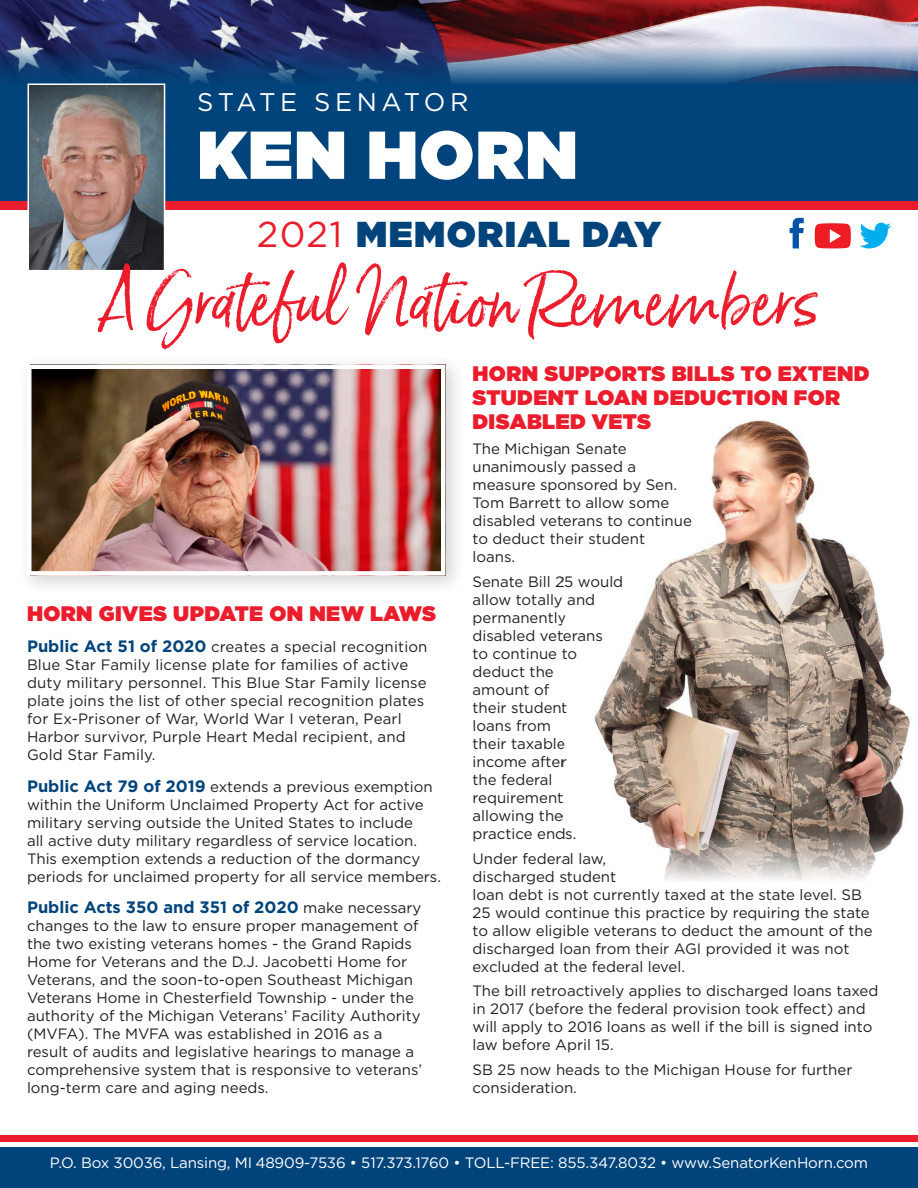
<style>
.page{position:relative;width:918px;height:1188px;background:#fff}
.page>*{position:absolute;margin:0;border:0;box-sizing:border-box;transform-origin:0 0}
.t1{font:67.5px "Born Ready";color:#eb1c2c}
.t2{font:900 67.5px "Gotham";letter-spacing:.02em;color:#fff}
.t3{font:900 36px "Gotham";letter-spacing:.04em;color:#00447b}
.t4{font:25.5px "Gotham";letter-spacing:.17em;color:#fff}
.t5{font:900 21px/24px "Gotham";letter-spacing:.02em;color:#eb1c2c}
.t6{font:700 16.5px "Gotham";color:#00447b}
.t7{font:15px/18px "Gotham";color:#231f20}
.t8{font:15px "Gotham";letter-spacing:-.01em;color:#fff}
.s1{font-weight:400;color:#eb1c2c}
.s2{font-weight:700;font-size:16.5px;color:#00447b}
.s3{font-weight:400;font-size:15px;color:#231f20}
</style>
<div class="page">
<div style="left:0;top:0;width:918px;height:203px;background:#00447b"></div>
<img style="left:0;top:0;width:918px;height:87px">
<div style="left:0;top:201px;width:918px;height:9px;background:#eb1c2c"></div>
<img style="left:31px;top:86px;width:131px;height:182px">
<div style="left:28px;top:83px;width:137px;height:188px;border:2px solid #fff"></div>
<img style="left:594px;top:419px;width:317px;height:462px">
<div style="left:0;top:1148px;width:918px;height:40px;background:#00447b"></div>
<div style="left:0;top:1136px;width:918px;height:6px;background:#eb1c2c"></div>
<svg style="left:790px;top:218px;width:14px;height:30px"></svg>
<svg style="left:860px;top:223px;width:31px;height:25px"></svg>
<svg style="left:815px;top:223px;width:36px;height:25px"></svg>
<div style="left:17px;top:354px;width:449px;height:242px;background:#231f20;opacity:.2"></div>
<img style="left:32px;top:369px;width:409px;height:202px">
<div style="left:27px;top:364px;width:419px;height:212px;border:4px solid #fff"></div>
<p class="t4" style="left:197px;top:86px;width:273px">STATE SENATOR</p>
<p class="t2" style="left:197px;top:107px;width:382px">KEN HORN</p>
<p class="t3" style="left:257px;top:208px;width:406px"><span class="s1">2021</span> MEMORIAL DAY</p>
<p class="t1" style="left:99px;top:260px;width:722px">A Grateful Nation Remembers</p>
<p class="t5" style="left:472px;top:362px;width:399px">HORN SUPPORTS BILLS TO EXTEND<br>STUDENT LOAN DEDUCTION FOR<br>DISABLED VETS</p>
<p class="t7" style="left:473px;top:439px;width:221px">The Michigan Senate unanimously passed a measure sponsored by Sen.<br>Tom Barrett to allow some disabled veterans to continue to deduct their student<br>loans.</p>
<p class="t7" style="left:473px;top:572px;width:152px">Senate Bill 25 would allow totally and permanently disabled veterans<br>to continue to deduct the<br>amount of<br>their student<br>loans from<br>their taxable income after<br>the federal requirement allowing the practice ends.</p>
<p class="t7" style="left:473px;top:849px;width:402px">Under federal law,<br>discharged student<br>loan debt is not currently taxed at the state level. SB 25 would continue this practice by requiring the state to allow eligible veterans to deduct the amount of the discharged loan from their AGI provided it was not excluded at the federal level.</p>
<p class="t7" style="left:473px;top:982px;width:407px">The bill retroactively applies to discharged loans taxed in 2017 (before the federal provision took effect) and will apply to 2016 loans as well if the bill is signed into law before April 15.</p>
<p class="t7" style="left:473px;top:1060px;width:381px">SB 25 now heads to the Michigan House for further consideration.</p>
<p class="t5" style="left:27px;top:601px;width:411px">HORN GIVES UPDATE ON NEW LAWS</p>
<p class="t7" style="left:27px;top:638px;width:402px"><span class="s2">Public Act 51 of 2020</span> creates a special recognition Blue Star Family license plate for families of active duty military personnel. This Blue Star Family license plate joins the list of other special recognition plates for Ex-Prisoner of War, World War I veteran, Pearl Harbor survivor, Purple Heart Medal recipient, and Gold Star Family.</p>
<p class="t7" style="left:27px;top:777px;width:416px"><span class="s2">Public Act 79 of 2019</span> extends a previous exemption within the Uniform Unclaimed Property Act for active military serving outside the United States to include<br>all active duty military regardless of service location.<br>This exemption extends a reduction of the dormancy periods for unclaimed property for all service members.</p>
<p class="t6" style="left:27px;top:896px;width:396px">Public Acts 350 and 351 of 2020 <span class="s3">make necessary</span></p>
<p class="t7" style="left:27px;top:917px;width:397px">changes to the law to ensure proper management of the two existing veterans homes - the Grand Rapids Home for Veterans and the D.J. Jacobetti Home for Veterans, and the soon-to-open Southeast Michigan Veterans Home in Chesterfield Township - under the authority of the Michigan Veterans’ Facility Authority (MVFA). The MVFA was established in 2016 as a result of audits and legislative hearings to manage a comprehensive system that is responsive to veterans’ long-term care and aging needs.</p>
<p class="t8" style="left:50px;top:1153px;width:820px">P.O. Box 30036, Lansing, MI 48909-7536 • 517.373.1760 • TOLL-FREE: 855.347.8032 • www.SenatorKenHorn.com</p>
</div>
